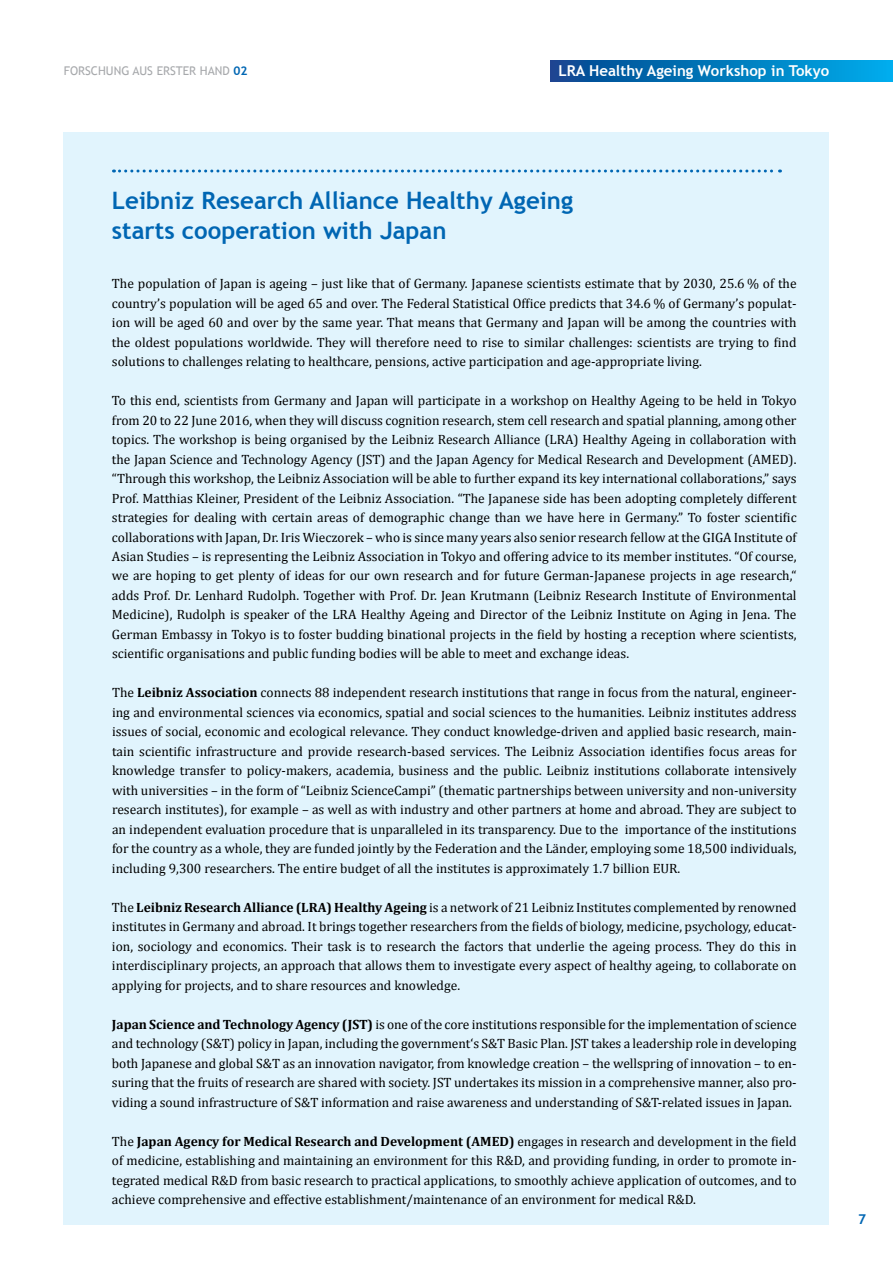
<style>
.page{position:relative;width:893px;height:1263px;background:#fff}
.page>*{position:absolute;margin:0;border:0;box-sizing:border-box;transform-origin:0 0}
.t1{font:700 24px/30px "Trebuchet MS";color:#0066b3}
.t2{font:700 15px "Trebuchet MS";color:#fff}
.t3{font:13.5px/19.5px "Cambria";color:#000;text-align:justify}
.t4{font:700 13.5px "Trebuchet MS";color:#0066b3}
.t5{font:12px "Trebuchet MS";color:#a7a9ac}
.s1{font-weight:700;color:#0066b3}
.s2{font-weight:700}
</style>
<div class="page">
<div style="left:64px;top:132px;width:765px;height:1092px;background:#e1f4fd"></div>
<svg style="left:550px;top:60px;width:341px;height:22px;background:#0278bb"></svg>
<svg style="left:113px;top:170px;width:667px;height:3px"></svg>
<p class="t5" style="left:64px;top:63px;width:185px">FORSCHUNG AUS ERSTER HAND <span class="s1">02</span></p>
<p class="t2" style="left:558px;top:61px;width:272px">LRA Healthy Ageing Workshop in Tokyo</p>
<h1 class="t1" style="left:112px;top:186px;width:463px">Leibniz Research Alliance Healthy Ageing starts cooperation with Japan</h1>
<p class="t3" style="left:112px;top:274px;width:686px">The population of Japan is ageing – just like that of Germany. Japanese scientists estimate that by 2030, 25.6 % of the country’s population will be aged 65 and over. The Federal Statistical Office predicts that 34.6 % of Germany’s populat&shy;ion will be aged 60 and over by the same year. That means that Germany and Japan will be among the countries with the -oldest populations worldwide. They will therefore need to rise to similar challenges: scientists are trying to find solutions to challenges relating to healthcare, pensions, active participation and age-appropriate living.</p>
<p class="t3" style="left:112px;top:391px;width:686px">To this end, scientists from Germany and Japan will participate in a workshop on Healthy Ageing to be held in Tokyo from 20 to 22 June 2016, when they will discuss cognition research, stem cell research and spatial planning, among other topics. The workshop is being organised by the Leibniz Research Alliance (LRA) Healthy Ageing in collaboration with the Japan Science and Technology Agency (JST) and the Japan Agency for Medical Research and Development (AMED). “Through this workshop, the Leibniz Association will be able to further expand its key international collaborations,” says Prof. Matthias Kleiner, President of the Leibniz Association. “The Japanese side has been adopting completely different strategies for dealing with certain areas of demographic change than we have here in Germany.” To foster scientific collaborations with Japan, Dr. Iris Wieczorek – who is since many years also senior research fellow at the GIGA Institute of Asian Studies – is representing the Leibniz Association in Tokyo and offering advice to its member institutes. “Of course, we are hoping to get plenty of ideas for our own research and for future German-Japanese projects in age research,“ adds Prof. Dr. Lenhard Rudolph. Together with Prof. Dr. Jean Krutmann (Leibniz Research Institute of Environmental Medicine), Rudolph is speaker of the LRA Healthy Ageing and Director of the Leibniz Institute on Aging in Jena. The German Embassy in Tokyo is to foster budding binational projects in the field by hosting a reception where scientists, scientific organisations and public funding bodies will be able to meet and exchange ideas.</p>
<p class="t3" style="left:112px;top:683px;width:686px">The <span class="s2">Leibniz Association</span> connects 88 independent research institutions that range in focus from the natural, engineer&shy;ing and environmental sciences via economics, spatial and social sciences to the humanities. Leibniz institutes address issues of social, economic and ecological relevance. They conduct knowledge-driven and applied basic research, main&shy;tain scientific infrastructure and provide research-based services. The Leibniz Association identifies focus areas for knowledge transfer to policy-makers, academia, business and the public. Leibniz institutions collaborate intensively with universities – in the form of “Leibniz ScienceCampi” (thematic partnerships between university and non-university research institutes), for example – as well as with industry and other partners at home and abroad. They are subject to an independent evaluation procedure that is unparalleled in its transparency. Due to the importance of the institutions for the country as a whole, they are funded jointly by the Federation and the Länder, employing some 18,500 individuals, including 9,300 researchers. The entire budget of all the institutes is approximately 1.7 billion EUR.</p>
<p class="t3" style="left:112px;top:897px;width:686px">The <span class="s2">Leibniz Research Alliance (LRA) Healthy Ageing</span> is a network of 21 Leibniz Institutes complemented by renowned institutes in Germany and abroad. It brings together researchers from the fields of biology, medicine, psychology, educat&shy;ion, sociology and economics. Their task is to research the factors that underlie the ageing process. They do this in interdisciplinary projects, an approach that allows them to investigate every aspect of healthy ageing, to collaborate on applying for projects, and to share resources and knowledge.</p>
<p class="t3" style="left:112px;top:1014px;width:686px"><span class="s2">Japan Science and Technology Agency (JST)</span> is one of the core institutions responsible for the implementation of science and technology (S&amp;T) policy in Japan, including the government‘s S&amp;T Basic Plan. JST takes a leadership role in developing both Japanese and global S&amp;T as an innovation navigator, from knowledge creation – the wellspring of innovation – to en&shy;suring that the fruits of research are shared with society. JST undertakes its mission in a comprehensive manner, also pro&shy;viding a sound infrastructure of S&amp;T information and raise awareness and understanding of S&amp;T-related issues in Japan.</p>
<p class="t3" style="left:112px;top:1131px;width:686px">The <span class="s2">Japan Agency for Medical Research and Development (AMED)</span> engages in research and development in the field of medicine, establishing and maintaining an environment for this R&amp;D, and providing funding, in order to promote in&shy;tegrated medical R&amp;D from basic research to practical applications, to smoothly achieve application of outcomes, and to achieve comprehensive and effective establishment/maintenance of an environment for medical R&amp;D.</p>
<p class="t4" style="left:858px;top:1211px;width:9px">7</p>
</div>
